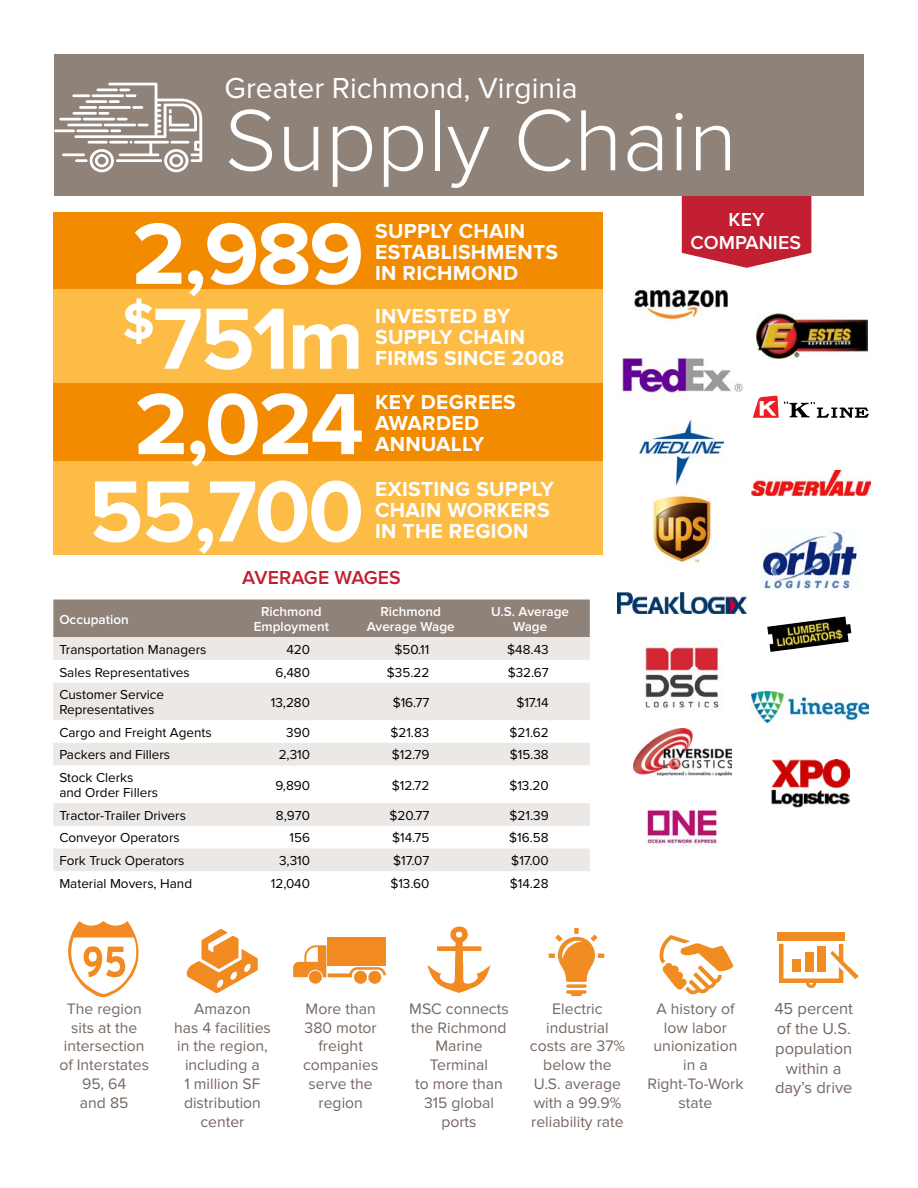
<style>
.page{position:relative;width:918px;height:1188px;background:#fff}
.page>*{position:absolute;margin:0;border:0;box-sizing:border-box;transform-origin:0 0}
.t1{font:700 90px/85.8px "Proxima Nova";letter-spacing:-.025em;color:#fff;text-align:center}
.t2{font:300 90px "Proxima Nova";color:#fff}
.t3{font:30px "Proxima Nova";color:#fff}
.t4{font:700 21px/21px "Proxima Nova";letter-spacing:.015em;color:#fff}
.t5{font:600 19.5px/23.4px "Proxima Nova";letter-spacing:.005em;color:#fff;text-align:center}
.t6{font:600 19.5px "Proxima Nova";letter-spacing:.005em;color:#c22032}
.t7{font:16.5px/19.8px "Proxima Nova";color:#766761;text-align:center}
.t8{font:15.75px/18.9px "Proxima Nova";color:#766761;text-align:center}
.t9{font:13.5px/15px "Proxima Nova";color:#000}
.t10{font:600 13.5px/15px "Proxima Nova";color:#fff;text-align:center}
</style>
<div class="page">
<svg style="left:682px;top:195px;width:129px;height:73px;background:#c73848"></svg>
<div style="left:53px;top:213px;width:550px;height:342px;background:#f38b00"></div>
<div style="left:53px;top:289px;width:550px;height:94px;background:#fcbc46"></div>
<div style="left:53px;top:461px;width:550px;height:94px;background:#fcbc46"></div>
<div style="left:206px;top:54px;width:658px;height:141px;background:#8f8279"></div>
<div style="left:54px;top:54px;width:152px;height:141px;background:#8f8279"></div>
<hr style="left:67px;top:124px;width:35px;height:2px;background:#fff">
<hr style="left:54px;top:129px;width:21px;height:3px;background:#fff">
<hr style="left:59px;top:118px;width:22px;height:3px;background:#fff">
<hr style="left:72px;top:112px;width:25px;height:3px;background:#fff">
<hr style="left:72px;top:94px;width:18px;height:3px;background:#fff">
<hr style="left:62px;top:153px;width:23px;height:3px;background:#fff">
<svg style="left:75px;top:83px;width:127px;height:89px"></svg>
<img style="left:640px;top:419px;width:84px;height:67px">
<img style="left:617px;top:593px;width:130px;height:20px">
<img style="left:767px;top:617px;width:85px;height:35px">
<img style="left:634px;top:290px;width:94px;height:31px">
<img style="left:653px;top:495px;width:58px;height:68px">
<img style="left:644px;top:643px;width:76px;height:67px">
<img style="left:771px;top:759px;width:79px;height:48px">
<img style="left:647px;top:810px;width:70px;height:37px">
<img style="left:756px;top:313px;width:111px;height:46px">
<img style="left:752px;top:471px;width:118px;height:25px">
<img style="left:751px;top:691px;width:117px;height:31px">
<svg style="left:753px;top:396px;width:116px;height:22px"></svg>
<img style="left:761px;top:529px;width:96px;height:61px">
<img style="left:622px;top:351px;width:121px;height:48px">
<img style="left:633px;top:728px;width:98px;height:47px">
<svg style="left:779px;top:944px;width:80px;height:44px"></svg>
<div style="left:777px;top:933px;width:68px;height:8px;background:#f08c21"></div>
<div style="left:817px;top:947px;width:9px;height:25px;background:#f08c21"></div>
<div style="left:805px;top:953px;width:8px;height:19px;background:#f08c21"></div>
<div style="left:793px;top:959px;width:8px;height:13px;background:#f08c21"></div>
<div style="left:309px;top:971px;width:13px;height:13px;background:#f18b21;border-radius:50%"></div>
<div style="left:354px;top:971px;width:13px;height:13px;background:#f18b21;border-radius:50%"></div>
<div style="left:368px;top:971px;width:13px;height:13px;background:#f18b21;border-radius:50%"></div>
<div style="left:328px;top:938px;width:58px;height:28px;background:#f18b21"></div>
<svg style="left:293px;top:945px;width:93px;height:32px"></svg>
<svg style="left:427px;top:926px;width:64px;height:67px"></svg>
<svg style="left:549px;top:928px;width:55px;height:54px"></svg>
<svg style="left:566px;top:984px;width:21px;height:4px"></svg>
<svg style="left:566px;top:990px;width:21px;height:6px"></svg>
<svg style="left:659px;top:935px;width:75px;height:60px"></svg>
<svg style="left:68px;top:921px;width:71px;height:76px"></svg>
<svg style="left:187px;top:929px;width:71px;height:64px"></svg>
<div style="left:53px;top:600px;width:537px;height:37px;background:#8f8279"></div>
<svg style="left:53px;top:637px;width:537px;height:234px;fill:#ebe8e6"></svg>
<h2 class="t3" style="left:225px;top:71px;width:355px">Greater Richmond, Virginia</h2>
<h1 class="t2" style="left:225px;top:89px;width:514px">Supply Chain</h1>
<h1 class="t1" style="left:89px;top:213px;width:277px">2,989 <sup>$</sup>751m<br>2,024<br>55,700</h1>
<h3 class="t4" style="left:375px;top:221px;width:184px">SUPPLY CHAIN<br>ESTABLISHMENTS<br>IN RICHMOND</h3>
<h3 class="t4" style="left:375px;top:305px;width:190px">INVESTED BY<br>SUPPLY CHAIN<br>FIRMS SINCE 2008</h3>
<h3 class="t4" style="left:375px;top:392px;width:142px">KEY DEGREES<br>AWARDED<br>ANNUALLY</h3>
<h3 class="t4" style="left:375px;top:479px;width:180px">EXISTING SUPPLY<br>CHAIN WORKERS<br>IN THE REGION</h3>
<h3 class="t6" style="left:242px;top:566px;width:160px">AVERAGE WAGES</h3>
<p class="t10" style="left:59px;top:612px;width:71px">Occupation</p>
<p class="t10" style="left:254px;top:604px;width:77px">Richmond<br>Employment</p>
<p class="t10" style="left:367px;top:604px;width:90px">Richmond<br>Average Wage</p>
<p class="t10" style="left:491px;top:604px;width:79px">U.S. Average<br>Wage</p>
<p class="t9" style="left:59px;top:642px;width:149px">Transportation Managers</p>
<p class="t9" style="left:286px;top:642px;width:25px">420</p>
<p class="t9" style="left:394px;top:642px;width:37px">$50.11</p>
<p class="t9" style="left:507px;top:642px;width:43px">$48.43</p>
<p class="t9" style="left:59px;top:665px;width:132px">Sales Representatives</p>
<p class="t9" style="left:275px;top:665px;width:36px">6,480</p>
<p class="t9" style="left:387px;top:665px;width:44px">$35.22</p>
<p class="t9" style="left:508px;top:665px;width:43px">$32.67</p>
<p class="t9" style="left:59px;top:687px;width:106px">Customer Service<br>Representatives</p>
<p class="t9" style="left:271px;top:695px;width:41px">13,280</p>
<p class="t9" style="left:393px;top:695px;width:38px">$16.77</p>
<p class="t9" style="left:516px;top:695px;width:34px">$17.14</p>
<p class="t9" style="left:59px;top:725px;width:154px">Cargo and Freight Agents</p>
<p class="t9" style="left:286px;top:725px;width:25px">390</p>
<p class="t9" style="left:390px;top:725px;width:40px">$21.83</p>
<p class="t9" style="left:510px;top:725px;width:41px">$21.62</p>
<p class="t9" style="left:59px;top:748px;width:112px">Packers and Fillers</p>
<p class="t9" style="left:279px;top:748px;width:33px">2,310</p>
<p class="t9" style="left:392px;top:748px;width:39px">$12.79</p>
<p class="t9" style="left:510px;top:748px;width:41px">$15.38</p>
<p class="t9" style="left:59px;top:770px;width:100px">Stock Clerks and Order Fillers</p>
<p class="t9" style="left:275px;top:778px;width:36px">9,890</p>
<p class="t9" style="left:392px;top:778px;width:39px">$12.72</p>
<p class="t9" style="left:509px;top:778px;width:41px">$13.20</p>
<p class="t9" style="left:59px;top:808px;width:128px">Tractor-Trailer Drivers</p>
<p class="t9" style="left:276px;top:808px;width:36px">8,970</p>
<p class="t9" style="left:390px;top:808px;width:41px">$20.77</p>
<p class="t9" style="left:510px;top:808px;width:41px">$21.39</p>
<p class="t9" style="left:59px;top:831px;width:122px">Conveyor Operators</p>
<p class="t9" style="left:290px;top:831px;width:22px">156</p>
<p class="t9" style="left:392px;top:831px;width:39px">$14.75</p>
<p class="t9" style="left:509px;top:831px;width:41px">$16.58</p>
<p class="t9" style="left:59px;top:853px;width:127px">Fork Truck Operators</p>
<p class="t9" style="left:279px;top:853px;width:32px">3,310</p>
<p class="t9" style="left:393px;top:853px;width:38px">$17.07</p>
<p class="t9" style="left:511px;top:853px;width:39px">$17.00</p>
<p class="t9" style="left:59px;top:876px;width:134px">Material Movers, Hand</p>
<p class="t9" style="left:271px;top:876px;width:41px">12,040</p>
<p class="t9" style="left:390px;top:876px;width:41px">$13.60</p>
<p class="t9" style="left:510px;top:876px;width:41px">$14.28</p>
<h3 class="t5" style="left:690px;top:208px;width:112px">KEY<br>COMPANIES</h3>
<p class="t8" style="left:59px;top:999px;width:91px">The region sits at the intersection of Interstates<br>95, 64<br>and 85</p>
<p class="t8" style="left:174px;top:999px;width:98px">Amazon<br>has 4 facilities in the region, including a<br>1 million SF distribution center</p>
<p class="t8" style="left:409px;top:999px;width:101px">MSC connects the Richmond<br>Marine<br>Terminal<br>to more than<br>315 global ports</p>
<p class="t8" style="left:303px;top:999px;width:77px">More than<br>380 motor freight companies serve the region</p>
<p class="t8" style="left:530px;top:999px;width:96px">Electric industrial costs are 37% below the<br>U.S. average with a 99.9% reliability rate</p>
<p class="t8" style="left:647px;top:999px;width:98px">A history of low labor unionization in a<br>Right-To-Work state</p>
<p class="t7" style="left:774px;top:999px;width:80px">45 percent of the U.S. population within a day’s drive</p>
</div>
